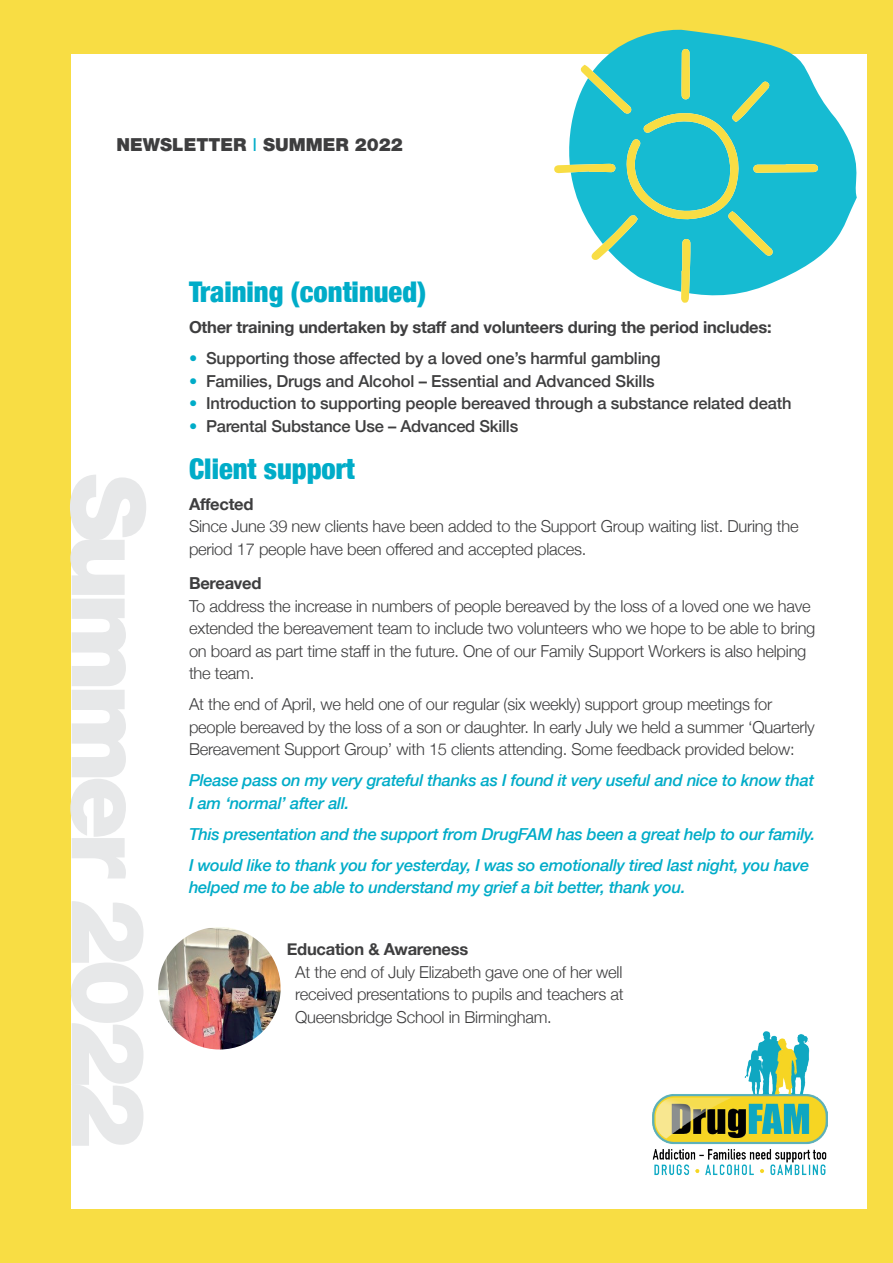
<style>
.page{position:relative;width:893px;height:1263px;background:#f8dd44}
.page>*{position:absolute;margin:0;border:0;box-sizing:border-box;transform-origin:0 0}
.t1{font:900 102px "Helvetica Neue LT Std";letter-spacing:-.07em;color:#e7e8e9}
.t2{font:900 condensed 28.5px "Helvetica Neue";color:#00acc8}
.t3{font:900 18px "Helvetica Neue LT Std";color:#3e3e3f}
.t4{font:300 16.5px/22.5px "Helvetica Neue";letter-spacing:-.015em;color:#3e3e3f}
.t5{font:italic 500 16.5px/22.5px "Helvetica Neue";letter-spacing:-.015em;color:#00acc8}
.t6{font:500 16.5px "Helvetica Neue";letter-spacing:-.01em;color:#3e3e3f}
.t7{font:700 16.5px "Helvetica Neue";letter-spacing:-.015em;color:#3e3e3f}
.s1{font-weight:400;color:#00acc8}
.s2{color:#00acc8}
</style>
<div class="page">
<div style="left:71px;top:54px;width:795px;height:1155px;background:#fff"></div>
<svg style="left:616px;top:29px;width:251px;height:282px"></svg>
<svg style="left:554px;top:49px;width:264px;height:254px"></svg>
<img style="left:652px;top:1031px;width:175px;height:145px">
<img style="left:158px;top:927px;width:123px;height:122px;border-radius:61px">
<p class="t3" style="left:117px;top:134px;width:288px">NEWSLETTER <span class="s1">I</span> SUMMER 2022</p>
<h1 class="t1" style="left:169px;top:473px;width:677px;rotate:90deg">Summer 2022</h1>
<h2 class="t2" style="left:189px;top:268px;width:239px">Training (continued)</h2>
<p class="t7" style="left:189px;top:314px;width:584px">Other training undertaken by staff and volunteers during the period includes:</p>
<p class="t6" style="left:189px;top:345px;width:473px"><span class="s2">•</span> Supporting those affected by a loved one’s harmful gambling</p>
<p class="t6" style="left:189px;top:367px;width:467px"><span class="s2">•</span> Families, Drugs and Alcohol – Essential and Advanced Skills</p>
<p class="t6" style="left:189px;top:390px;width:604px"><span class="s2">•</span> Introduction to supporting people bereaved through a substance related death</p>
<p class="t6" style="left:189px;top:412px;width:331px"><span class="s2">•</span> Parental Substance Use – Advanced Skills</p>
<h2 class="t2" style="left:189px;top:445px;width:167px">Client support</h2>
<p class="t7" style="left:189px;top:491px;width:66px">Affected</p>
<p class="t4" style="left:189px;top:514px;width:611px">Since June 39 new clients have been added to the Support Group waiting list. During the period 17 people have been offered and accepted places.</p>
<p class="t7" style="left:189px;top:570px;width:74px">Bereaved</p>
<p class="t4" style="left:189px;top:593px;width:628px">To address the increase in numbers of people bereaved by the loss of a loved one we have extended the bereavement team to include two volunteers who we hope to be able to bring on board as part time staff in the future. One of our Family Support Workers is also helping the team.</p>
<p class="t4" style="left:189px;top:692px;width:627px">At the end of April, we held one of our regular (six weekly) support group meetings for people bereaved by the loss of a son or daughter. In early July we held a summer ‘Quarterly<br>Bereavement Support Group’ with 15 clients attending. Some feedback provided below:</p>
<p class="t5" style="left:189px;top:768px;width:627px">Please pass on my very grateful thanks as I found it very useful and nice to know that<br>I am ‘normal’ after all.</p>
<p class="t5" style="left:189px;top:817px;width:628px;line-height:31px">This presentation and the support from DrugFAM has been a great help to our family.<br>I would like to thank you for yesterday, I was so emotionally tired last night, you have</p>
<p class="t5" style="left:189px;top:875px;width:498px">helped me to be able to understand my grief a bit better, thank you.</p>
<p class="t7" style="left:287px;top:936px;width:183px">Education &amp; Awareness</p>
<p class="t4" style="left:295px;top:959px;width:330px;text-align:justify">At the end of July Elizabeth gave one of her well received presentations to pupils and teachers at Queensbridge School in Birmingham.</p>
</div>
